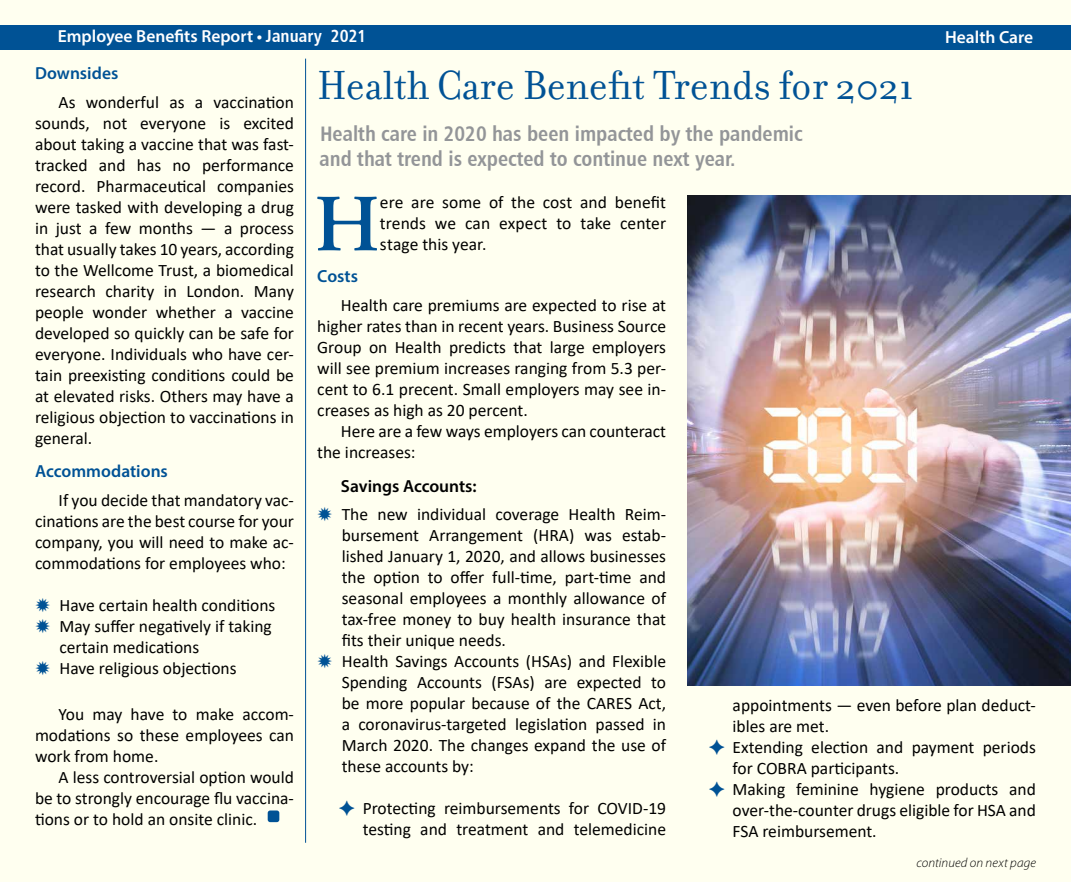
<style>
.page{position:relative;width:1071px;height:882px;background:#fff}
.page>*{position:absolute;margin:0;border:0;box-sizing:border-box;transform-origin:0 0}
.t1{font:600 80.85px "Adobe Garamond Pro";color:#005295}
.t2{font:43.75px "Filosofia";color:#005295}
.t3{font:21px/25.2px "Humanist 777 BT Bold Condensed B";color:#939598}
.t4{font:17.5px/21px "Calibri";color:#000;text-align:justify}
.t5{font:600 17.5px "Myriad Pro";color:#fff}
.t6{font:600 17.5px "Myriad Pro";color:#005295}
.t7{font:600 17.5px "Myriad Pro";color:#000}
.t8{font:italic 300 13.12px "Myriad Pro";letter-spacing:.01em;color:#000}
.s1{font-family:"Humanist 777 BT Bold Condensed B";font-weight:400}
</style>
<div class="page">
<div style="left:1px;top:1px;width:1070px;height:881px;background:#fffff0"></div>
<div style="left:0;top:25px;width:1071px;height:24px;background:#005295"></div>
<hr style="left:305px;top:59px;width:1px;height:784px;background:#005295">
<img style="left:687px;top:195px;width:384px;height:491px">
<div style="left:268px;top:811px;width:11px;height:11px;background:#005295;border-radius:3px"></div>
<p class="t5" style="left:58px;top:25px;width:310px">Employee Benefits Report • <span class="s1">January 2021</span></p>
<p class="t5" style="left:945px;top:26px;width:90px">Health Care</p>
<p class="t6" style="left:35px;top:62px;width:85px">Downsides</p>
<p class="t4" style="left:35px;top:91px;width:261px;text-indent:24px">As wonderful as a vaccination sounds, not everyone is excited about taking a vaccine that was fast&shy;tracked and has no performance record. Pharmaceutical companies were tasked with developing a drug in just a few months — a process that usually takes 10 years, according to the Wellcome Trust, a biomedical research charity in London. Many people wonder whether a vaccine developed so quickly can be safe for everyone. Individuals who have cer&shy;tain preexisting conditions could be at elevated risks. Others may have a religious objection to vaccinations in general.</p>
<p class="t6" style="left:35px;top:460px;width:134px">Accommodations</p>
<p class="t4" style="left:35px;top:489px;width:261px;text-indent:24px">If you decide that mandatory vac&shy;cinations are the best course for your company, you will need to make ac&shy;commodations for employees who:</p>
<p class="t4" style="left:60px;top:594px;width:217px;text-align:left">Have certain health conditions<br>May suffer negatively if taking certain medications<br>Have religious objections</p>
<p class="t4" style="left:35px;top:703px;width:261px;text-indent:24px">You may have to make accom&shy;modations so these employees can work from home.</p>
<p class="t4" style="left:35px;top:766px;width:260px;text-indent:24px">A less controversial option would be to strongly encourage flu vaccina&shy;tions or to hold an onsite clinic.</p>
<h2 class="t2" style="left:317px;top:62px;width:599px">Health Care Benefit Trends for 2021</h2>
<p class="t3" style="left:320px;top:121px;width:485px">Health care in 2020 has been impacted by the pandemic and that trend is expected to continue next year.</p>
<h1 class="t1" style="left:314px;top:178px;width:67px">H</h1>
<p class="t4" style="left:380px;top:192px;width:288px">ere are some of the cost and benefit trends we can expect to take center stage this year.</p>
<p class="t6" style="left:317px;top:265px;width:42px">Costs</p>
<p class="t4" style="left:317px;top:294px;width:350px;text-indent:24px">Health care premiums are expected to rise at higher rates than in recent years. Business Source Group on Health predicts that large employers will see premium increases ranging from 5.3 per&shy;cent to 6.1 precent. Small employers may see in&shy;creases as high as 20 percent.</p>
<p class="t4" style="left:317px;top:420px;width:350px;text-indent:24px">Here are a few ways employers can counteract the increases:</p>
<p class="t7" style="left:341px;top:475px;width:137px">Savings Accounts:</p>
<p class="t4" style="left:342px;top:504px;width:326px;text-align:left">The new individual coverage Health Reim&shy;bursement Arrangement (HRA) was estab&shy;lished January 1, 2020, and allows businesses the option to offer full-time, part-time and seasonal employees a monthly allowance of tax-free money to buy health insurance that fits their unique needs.<br>Health Savings Accounts (HSAs) and Flexible Spending Accounts (FSAs) are expected to be more popular because of the CARES Act, a coronavirus-targeted legislation passed in March 2020. The changes expand the use of these accounts by:</p>
<p class="t4" style="left:363px;top:798px;width:305px">Protecting reimbursements for COVID-19 testing and treatment and telemedicine</p>
<p class="t4" style="left:733px;top:695px;width:305px;text-align:left">appointments — even before plan deduct&shy;ibles are met.<br>Extending election and payment periods for COBRA participants.<br>Making feminine hygiene products and over-the-counter drugs eligible for HSA and<br>FSA reimbursement.</p>
<p class="t8" style="left:916px;top:856px;width:121px">continued on next page</p>
</div>
